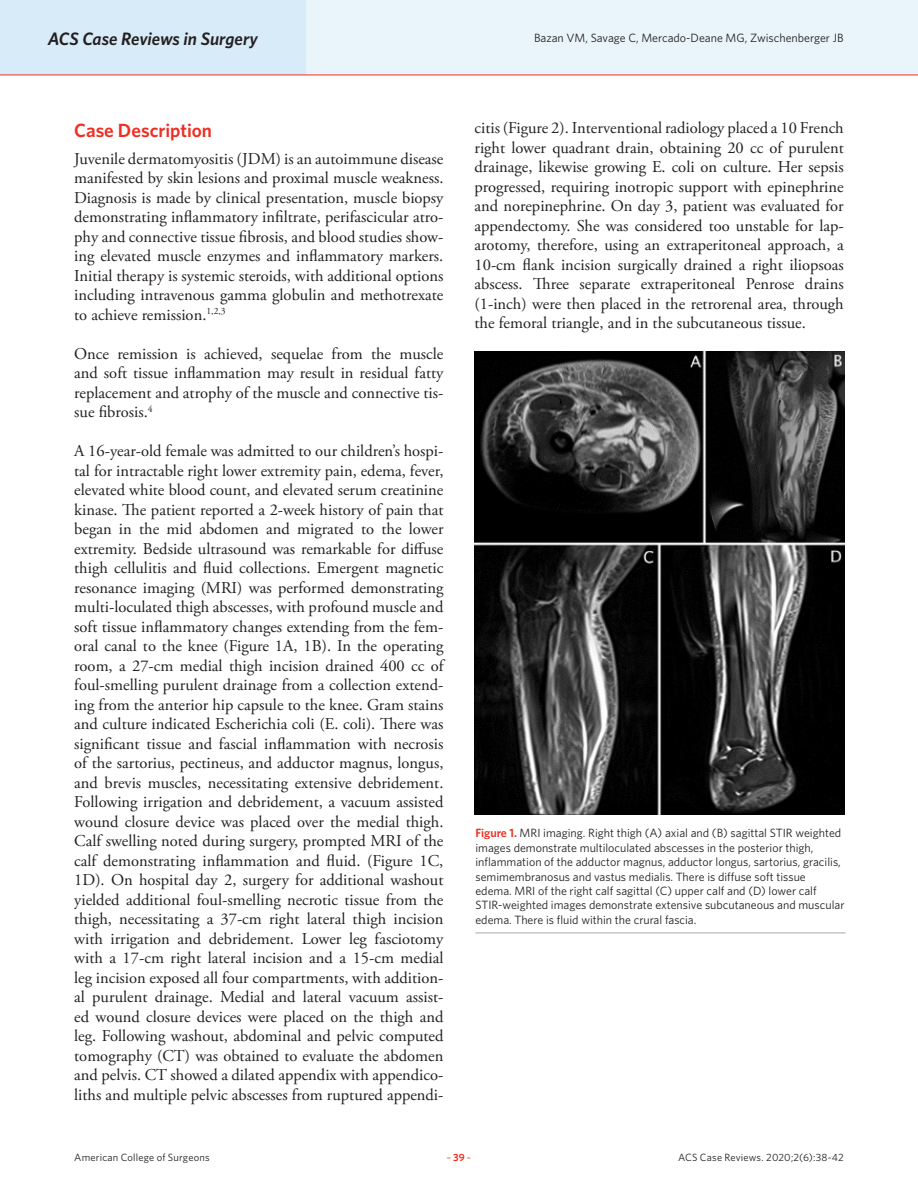
<style>
.page{position:relative;width:918px;height:1188px;background:#fff}
.page>*{position:absolute;margin:0;border:0;box-sizing:border-box;transform-origin:0 0}
.Article_Subhead{font:600 19.2px "Whitney";color:#ee2e22}
.t1{font:italic 600 18px "Whitney";letter-spacing:-.005em;color:#231f20}
.Article_Body_no_inde{font:16.5px/19.5px "Adobe Garamond Pro";color:#231f20;text-align:justify}
.Caption_New{font:12px/14.4px "Whitney";color:#231f20}
.t2{font:10.5px "Whitney";letter-spacing:.015em;color:#231f20}
.t3{font:10.5px "Whitney";color:#ee2e22}
.s1{font-weight:600;color:#ee2e22}
.s2{font-weight:600}
</style>
<div class="page">
<div style="left:0;top:0;width:918px;height:75px;background:#eaf5fb"></div>
<div style="left:0;top:0;width:306px;height:75px;background:#d7ebf8"></div>
<hr style="left:0;top:75px;width:918px;height:1px;background:#ee2e22">
<img style="left:475px;top:351px;width:370px;height:463px">
<hr style="left:475px;top:933px;width:371px;height:1px;background:#a9a8aa">
<p class="t1" style="left:48px;top:26px;width:212px">ACS Case Reviews in Surgery</p>
<p class="Caption_New" style="left:534px;top:31px;width:311px">Bazan VM, Savage C, Mercado-Deane MG, Zwischenberger JB</p>
<p class="Article_Subhead" style="left:74px;top:117px;width:139px">Case Description</p>
<p class="Article_Body_no_inde" style="left:74px;top:149px;width:371px">Juvenile dermatomyositis (JDM) is an autoimmune disease manifested by skin lesions and proximal muscle weakness.<br>Diagnosis is made by clinical presentation, muscle biopsy demonstrating inflammatory infiltrate, perifascicular atro&shy;phy and connective tissue fibrosis, and blood studies show&shy;ing elevated muscle enzymes and inflammatory markers.<br>Initial therapy is systemic steroids, with additional options including intravenous gamma globulin and methotrexate to achieve remission.<sup>1,2,3</sup></p>
<p class="Article_Body_no_inde" style="left:74px;top:344px;width:371px">Once remission is achieved, sequelae from the muscle and soft tissue inflammation may result in residual fatty replacement and atrophy of the muscle and connective tis&shy;sue fibrosis.<sup>4</sup></p>
<p class="Article_Body_no_inde" style="left:74px;top:442px;width:371px">A 16-year-old female was admitted to our children’s hospi&shy;tal for intractable right lower extremity pain, edema, fever, elevated white blood count, and elevated serum creatinine kinase. The patient reported a 2-week history of pain that began in the mid abdomen and migrated to the lower extremity. Bedside ultrasound was remarkable for diffuse thigh cellulitis and fluid collections. Emergent magnetic resonance imaging (MRI) was performed demonstrating multi-loculated thigh abscesses, with profound muscle and soft tissue inflammatory changes extending from the fem&shy;oral canal to the knee (Figure 1A, 1B). In the operating room, a 27-cm medial thigh incision drained 400 cc of foul-smelling purulent drainage from a collection extend&shy;ing from the anterior hip capsule to the knee. Gram stains and culture indicated Escherichia coli (E. coli). There was significant tissue and fascial inflammation with necrosis of the sartorius, pectineus, and adductor magnus, longus, and brevis muscles, necessitating extensive debridement.<br>Following irrigation and debridement, a vacuum assisted wound closure device was placed over the medial thigh.<br>Calf swelling noted during surgery, prompted MRI of the calf demonstrating inflammation and fluid. (Figure 1C, 1D). On hospital day 2, surgery for additional washout yielded additional foul-smelling necrotic tissue from the thigh, necessitating a 37-cm right lateral thigh incision with irrigation and debridement. Lower leg fasciotomy with a 17-cm right lateral incision and a 15-cm medial leg incision exposed all four compartments, with addition&shy;al purulent drainage. Medial and lateral vacuum assist&shy;ed wound closure devices were placed on the thigh and leg. Following washout, abdominal and pelvic computed tomography (CT) was obtained to evaluate the abdomen and pelvis. CT showed a dilated appendix with appendico&shy;liths and multiple pelvic abscesses from ruptured appendi-</p>
<p class="Article_Body_no_inde" style="left:475px;top:119px;width:371px">citis (Figure 2). Interventional radiology placed a 10 French right lower quadrant drain, obtaining 20 cc of purulent drainage, likewise growing E. coli on culture. Her sepsis progressed, requiring inotropic support with epinephrine and norepinephrine. On day 3, patient was evaluated for appendectomy. She was considered too unstable for lap&shy;arotomy, therefore, using an extraperitoneal approach, a 10-cm flank incision surgically drained a right iliopsoas abscess. Three separate extraperitoneal Penrose drains (1-inch) were then placed in the retrorenal area, through the femoral triangle, and in the subcutaneous tissue.</p>
<p class="Caption_New" style="left:475px;top:826px;width:371px"><span class="s1">Figure 1.</span> MRI imaging. Right thigh (A) axial and (B) sagittal STIR weighted images demonstrate multiloculated abscesses in the posterior thigh, inflammation of the adductor magnus, adductor longus, sartorius, gracilis, semimembranosus and vastus medialis. There is diffuse soft tissue edema. MRI of the right calf sagittal (C) upper calf and (D) lower calf STIR-weighted images demonstrate extensive subcutaneous and muscular edema. There is fluid within the crural fascia.</p>
<p class="t2" style="left:74px;top:1150px;width:137px">American College of Surgeons</p>
<p class="t3" style="left:447px;top:1150px;width:26px">–<span class="s2">39</span>–</p>
<p class="t2" style="left:678px;top:1150px;width:167px">ACS Case Reviews. 2020;2(6):38-42</p>
</div>
